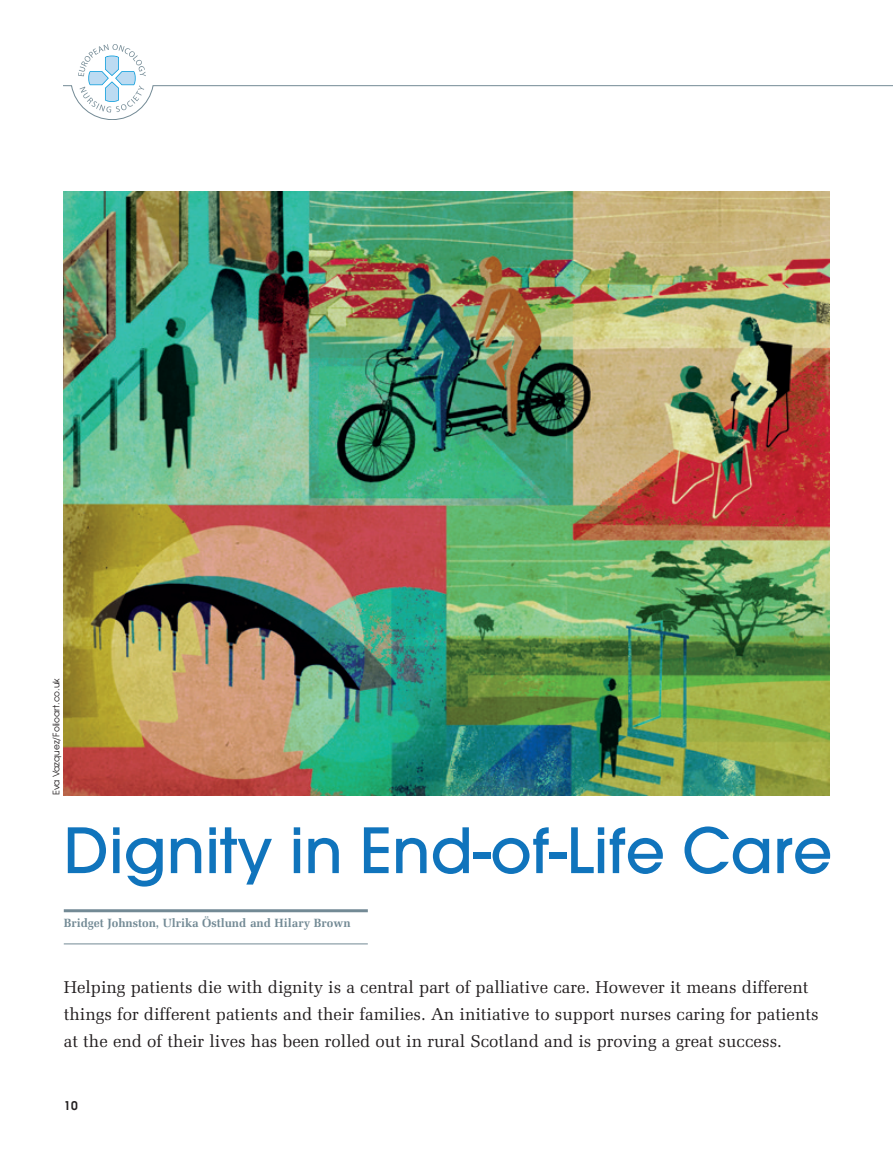
<style>
.page{position:relative;width:893px;height:1149px;background:#fff}
.page>*{position:absolute;margin:0;border:0;box-sizing:border-box;transform-origin:0 0}
.t1{font:500 61.8px "Avant Garde";color:#1074bc}
.t2{font:17.25px/27px "Zapf Elliptical 711 BT";color:#231f20}
.t3{font:700 12px "Zapf Elliptical 711 BT";color:#738a95}
.t4{font:600 12px "Avant Garde";color:#231f20}
.t5{font:9px "Avant Garde";color:#231f20}
</style>
<div class="page">
<img style="left:64px;top:191px;width:765px;height:604px">
<svg style="left:64px;top:44px;width:829px;height:76px"></svg>
<hr style="left:64px;top:908px;width:304px;height:3px;background:#738a95">
<hr style="left:64px;top:943px;width:304px;height:1px;background:#738a95">
<p class="t5" style="left:51px;top:795px;width:118px;rotate:-90deg">Eva Vazquez/Folioart.co.uk</p>
<h1 class="t1" style="left:64px;top:827px;width:770px">Dignity in End-of-Life Care</h1>
<p class="t3" style="left:64px;top:915px;width:288px">Bridget Johnston, Ulrika Östlund and Hilary Brown</p>
<p class="t2" style="left:64px;top:973px;width:756px">Helping patients die with dignity is a central part of palliative care. However it means different things for different patients and their families. An initiative to support nurses caring for patients at the end of their lives has been rolled out in rural Scotland and is proving a great success.</p>
<p class="t4" style="left:64px;top:1097px;width:16px">10</p>
</div>
